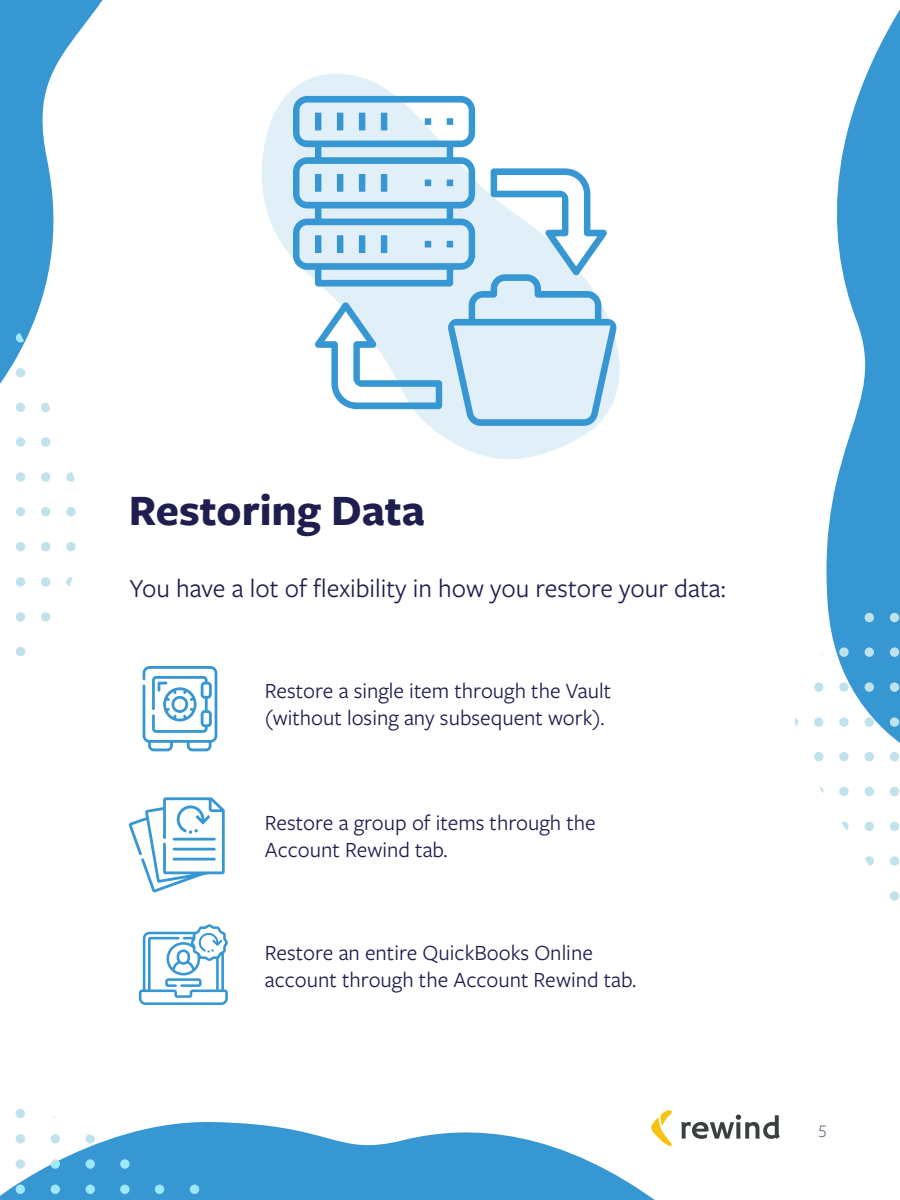
<style>
.page{position:relative;width:900px;height:1200px;background:#fff}
.page>*{position:absolute;margin:0;border:0;box-sizing:border-box;transform-origin:0 0}
.Titles{font:700 45px "Freight Sans Pro";color:#1e1e4f}
.Body{font:27px "Freight Sans Pro";color:#1e1e4f}
.Body-2{font:22.5px/27px "Freight Sans Pro";color:#1e1e4f}
.t1{font:18px "Freight Sans Pro";color:#77708e}
</style>
<div class="page">
<svg style="left:817px;top:9px;width:83px;height:753px;fill:#3797d3"></svg>
<svg style="left:0;top:1122px;width:655px;height:78px;fill:#3797d3"></svg>
<svg style="left:0;top:0;width:103px;height:578px"></svg>
<div style="left:16px;top:1109px;width:9px;height:9px;background:#c0e2ed;border-radius:50%"></div>
<div style="left:16px;top:1134px;width:9px;height:10px;background:#c0e2ed;border-radius:50%"></div>
<div style="left:51px;top:1134px;width:9px;height:10px;background:#c0e2ed;border-radius:50%"></div>
<div style="left:86px;top:1134px;width:9px;height:10px;background:#c0e2ed;border-radius:50%"></div>
<div style="left:120px;top:1134px;width:10px;height:10px;background:#3797d3;border-radius:50%"></div>
<div style="left:155px;top:1134px;width:9px;height:10px;background:#3797d3;border-radius:50%"></div>
<div style="left:190px;top:1134px;width:9px;height:10px;background:#3797d3;border-radius:50%"></div>
<div style="left:224px;top:1134px;width:10px;height:10px;background:#3797d3;border-radius:50%"></div>
<div style="left:16px;top:1159px;width:9px;height:10px;background:#c0e2ed;border-radius:50%"></div>
<svg style="left:51px;top:1159px;width:9px;height:10px"></svg>
<svg style="left:86px;top:1159px;width:9px;height:10px"></svg>
<svg style="left:120px;top:1159px;width:10px;height:10px"></svg>
<div style="left:155px;top:1159px;width:9px;height:10px;background:#3797d3;border-radius:50%"></div>
<div style="left:190px;top:1159px;width:9px;height:10px;background:#3797d3;border-radius:50%"></div>
<div style="left:224px;top:1159px;width:10px;height:10px;background:#3797d3;border-radius:50%"></div>
<div style="left:16px;top:1185px;width:9px;height:9px;background:#9de8f9;border-radius:50%"></div>
<div style="left:51px;top:1185px;width:9px;height:9px;background:#9de8f9;border-radius:50%"></div>
<div style="left:86px;top:1185px;width:9px;height:9px;background:#9de8f9;border-radius:50%"></div>
<svg style="left:120px;top:1185px;width:10px;height:9px"></svg>
<div style="left:155px;top:1185px;width:9px;height:9px;background:#9de8f9;border-radius:50%"></div>
<div style="left:190px;top:1185px;width:9px;height:9px;background:#9de8f9;border-radius:50%"></div>
<div style="left:224px;top:1185px;width:10px;height:9px;background:#3797d3;border-radius:50%"></div>
<svg style="left:789px;top:717px;width:9px;height:10px"></svg>
<div style="left:814px;top:613px;width:9px;height:9px;background:#fff;border-radius:50%"></div>
<div style="left:814px;top:647px;width:9px;height:10px;background:#fff;border-radius:50%"></div>
<div style="left:814px;top:682px;width:9px;height:10px;background:#c0e2ed;border-radius:50%"></div>
<div style="left:814px;top:717px;width:9px;height:10px;background:#c0e2ed;border-radius:50%"></div>
<div style="left:814px;top:752px;width:9px;height:9px;background:#c0e2ed;border-radius:50%"></div>
<div style="left:839px;top:613px;width:10px;height:9px;background:#3797d3;border-radius:50%"></div>
<div style="left:839px;top:647px;width:10px;height:10px;background:#c0e2ed;border-radius:50%"></div>
<div style="left:839px;top:682px;width:10px;height:10px;background:#c0e2ed;border-radius:50%"></div>
<div style="left:839px;top:717px;width:10px;height:10px;background:#c0e2ed;border-radius:50%"></div>
<div style="left:839px;top:752px;width:10px;height:9px;background:#c0e2ed;border-radius:50%"></div>
<div style="left:839px;top:787px;width:10px;height:9px;background:#c0e2ed;border-radius:50%"></div>
<svg style="left:839px;top:822px;width:10px;height:9px"></svg>
<div style="left:865px;top:613px;width:9px;height:9px;background:#c0e2ed;border-radius:50%"></div>
<div style="left:865px;top:647px;width:9px;height:10px;background:#c0e2ed;border-radius:50%"></div>
<div style="left:865px;top:682px;width:9px;height:10px;background:#c0e2ed;border-radius:50%"></div>
<div style="left:865px;top:717px;width:9px;height:10px;background:#c0e2ed;border-radius:50%"></div>
<div style="left:865px;top:752px;width:9px;height:9px;background:#c0e2ed;border-radius:50%"></div>
<div style="left:865px;top:787px;width:9px;height:9px;background:#c0e2ed;border-radius:50%"></div>
<div style="left:865px;top:822px;width:9px;height:9px;background:#c0e2ed;border-radius:50%"></div>
<svg style="left:865px;top:856px;width:9px;height:10px"></svg>
<div style="left:890px;top:613px;width:9px;height:9px;background:#c0e2ed;border-radius:50%"></div>
<div style="left:890px;top:647px;width:9px;height:10px;background:#c0e2ed;border-radius:50%"></div>
<div style="left:890px;top:682px;width:9px;height:10px;background:#c0e2ed;border-radius:50%"></div>
<div style="left:890px;top:717px;width:9px;height:10px;background:#c0e2ed;border-radius:50%"></div>
<div style="left:890px;top:752px;width:9px;height:9px;background:#c0e2ed;border-radius:50%"></div>
<div style="left:890px;top:787px;width:9px;height:9px;background:#c0e2ed;border-radius:50%"></div>
<div style="left:890px;top:822px;width:9px;height:9px;background:#c0e2ed;border-radius:50%"></div>
<div style="left:890px;top:856px;width:9px;height:10px;background:#c0e2ed;border-radius:50%"></div>
<div style="left:890px;top:891px;width:9px;height:10px;background:#c0e2ed;border-radius:50%"></div>
<svg style="left:681px;top:1115px;width:99px;height:24px"></svg>
<svg style="left:651px;top:1110px;width:21px;height:36px"></svg>
<svg style="left:143px;top:666px;width:74px;height:85px"></svg>
<svg style="left:262px;top:74px;width:358px;height:385px"></svg>
<svg style="left:128px;top:797px;width:97px;height:95px"></svg>
<svg style="left:139px;top:924px;width:89px;height:81px"></svg>
<svg style="left:66px;top:577px;width:10px;height:10px"></svg>
<div style="left:41px;top:577px;width:9px;height:10px;background:#c0e2ed;border-radius:50%"></div>
<div style="left:41px;top:612px;width:9px;height:10px;background:#c0e2ed;border-radius:50%"></div>
<div style="left:16px;top:577px;width:9px;height:10px;background:#c0e2ed;border-radius:50%"></div>
<div style="left:16px;top:612px;width:9px;height:10px;background:#c0e2ed;border-radius:50%"></div>
<div style="left:16px;top:647px;width:9px;height:9px;background:#c0e2ed;border-radius:50%"></div>
<div style="left:66px;top:263px;width:10px;height:10px;background:#fff;border-radius:50%"></div>
<div style="left:66px;top:298px;width:10px;height:9px;background:#fff;border-radius:50%"></div>
<div style="left:66px;top:333px;width:10px;height:9px;background:#fff;border-radius:50%"></div>
<div style="left:66px;top:368px;width:10px;height:9px;background:#fff;border-radius:50%"></div>
<div style="left:66px;top:403px;width:10px;height:9px;background:#fff;border-radius:50%"></div>
<div style="left:66px;top:437px;width:10px;height:10px;background:#fff;border-radius:50%"></div>
<svg style="left:66px;top:472px;width:10px;height:10px"></svg>
<div style="left:66px;top:507px;width:10px;height:9px;background:#c0e2ed;border-radius:50%"></div>
<div style="left:66px;top:542px;width:10px;height:9px;background:#c0e2ed;border-radius:50%"></div>
<div style="left:41px;top:263px;width:9px;height:10px;background:#3797d3;border-radius:50%"></div>
<div style="left:41px;top:298px;width:9px;height:9px;background:#fff;border-radius:50%"></div>
<div style="left:41px;top:333px;width:9px;height:9px;background:#fff;border-radius:50%"></div>
<div style="left:41px;top:368px;width:9px;height:9px;background:#fff;border-radius:50%"></div>
<div style="left:41px;top:403px;width:9px;height:9px;background:#c0e2ed;border-radius:50%"></div>
<div style="left:41px;top:437px;width:9px;height:10px;background:#c0e2ed;border-radius:50%"></div>
<div style="left:41px;top:472px;width:9px;height:10px;background:#c0e2ed;border-radius:50%"></div>
<div style="left:41px;top:507px;width:9px;height:9px;background:#c0e2ed;border-radius:50%"></div>
<div style="left:41px;top:542px;width:9px;height:9px;background:#c0e2ed;border-radius:50%"></div>
<div style="left:16px;top:263px;width:9px;height:10px;background:#3797d3;border-radius:50%"></div>
<div style="left:16px;top:298px;width:9px;height:9px;background:#3797d3;border-radius:50%"></div>
<svg style="left:16px;top:333px;width:9px;height:9px"></svg>
<div style="left:16px;top:368px;width:9px;height:9px;background:#c0e2ed;border-radius:50%"></div>
<div style="left:16px;top:403px;width:9px;height:9px;background:#c0e2ed;border-radius:50%"></div>
<div style="left:16px;top:437px;width:9px;height:10px;background:#c0e2ed;border-radius:50%"></div>
<div style="left:16px;top:472px;width:9px;height:10px;background:#c0e2ed;border-radius:50%"></div>
<div style="left:16px;top:507px;width:9px;height:9px;background:#c0e2ed;border-radius:50%"></div>
<div style="left:16px;top:542px;width:9px;height:9px;background:#c0e2ed;border-radius:50%"></div>
<p class="Titles" style="left:129px;top:479px;width:297px">Restoring Data</p>
<p class="Body" style="left:130px;top:570px;width:598px">You have a lot of flexibility in how you restore your data:</p>
<p class="Body-2" style="left:265px;top:676px;width:348px">Restore a single item through the Vault (without losing any subsequent work).</p>
<p class="Body-2" style="left:265px;top:808px;width:332px">Restore a group of items through the<br>Account Rewind tab.</p>
<p class="Body-2" style="left:265px;top:938px;width:373px">Restore an entire QuickBooks Online account through the Account Rewind tab.</p>
<p class="t1" style="left:819px;top:1116px;width:9px">5</p>
</div>
